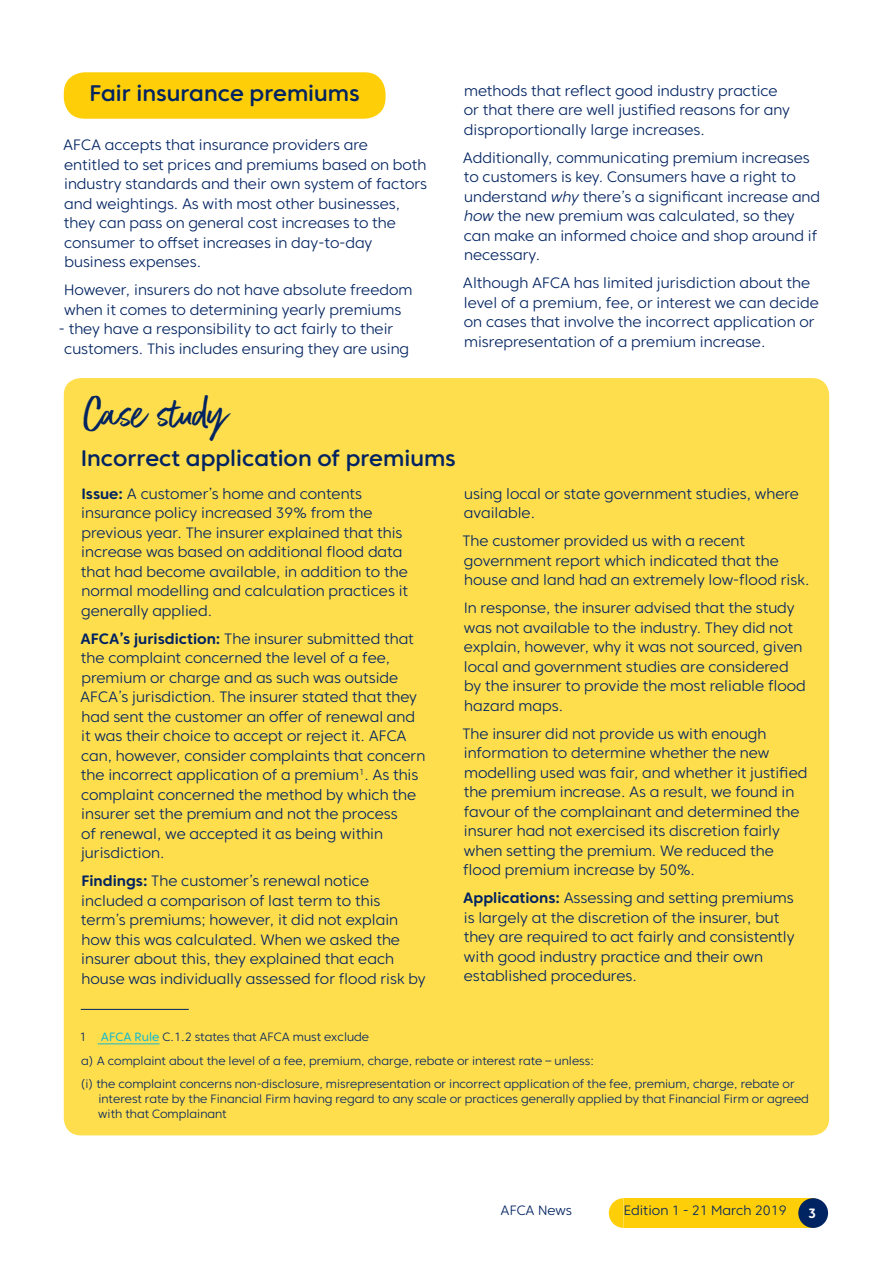
<style>
.page{position:relative;width:893px;height:1263px;background:#fff}
.page>*{position:absolute;margin:0;border:0;box-sizing:border-box;transform-origin:0 0}
.Script_heading{font:48px "Better Times";color:#002361}
.Heading_1{font:500 22.5px "Core Sans CR 55";color:#002361}
.Heading_1_-_Supernov{font:500 22.5px "Core Sans CR 55";color:#002361}
.t1{font:300 15px/19.5px "Core Sans CR 35";color:#002361}
.t2{font:300 13.5px "Core Sans CR 35";color:#002361}
.t3{font:700 13.5px "Core Sans CR 65";color:#fff}
.Footnote{font:300 12px/15px "Core Sans CR 35";color:#002361}
.s1{font-family:"Core Sans CR 35 Light It";font-weight:400}
.s2{font-family:"Core Sans CR 65";font-weight:700}
.s3{font-family:"Core Sans CR 45";font-weight:400;color:#19b9ca}
</style>
<div class="page">
<div style="left:609px;top:1198px;width:200px;height:30px;background:#fece08"></div>
<div style="left:798px;top:1198px;width:30px;height:30px;background:#002361;border-radius:50%"></div>
<div style="left:64px;top:72px;width:321px;height:47px;background:#fece08;border-radius:21px"></div>
<div style="left:64px;top:378px;width:765px;height:757px;background:#ffde4e;border-radius:17px"></div>
<hr style="left:81px;top:1009px;width:108px;height:1px;background:#002361">
<hr style="left:98px;top:1043px;width:61px;height:1px;background:#19b9ca">
<p class="Heading_1_-_Supernov" style="left:89px;top:79px;width:272px">Fair insurance premiums</p>
<p class="t1" style="left:63px;top:135px;width:365px">AFCA accepts that insurance providers are entitled to set prices and premiums based on both industry standards and their own system of factors and weightings. As with most other businesses, they can pass on general cost increases to the consumer to offset increases in day-to-day business expenses.</p>
<p class="t1" style="left:64px;top:280px;width:350px">However, insurers do not have absolute freedom when it comes to determining yearly premiums</p>
<p class="t1" style="left:64px;top:319px;width:347px;text-indent:-5px">- they have a responsibility to act fairly to their customers. This includes ensuring they are using</p>
<p class="t1" style="left:464px;top:81px;width:328px">methods that reflect good industry practice or that there are well justified reasons for any disproportionally large increases.</p>
<p class="t1" style="left:463px;top:148px;width:359px">Additionally, communicating premium increases to customers is key. Consumers have a right to understand <span class="s1">why</span> there’s a significant increase and <span class="s1">how</span> the new premium was calculated, so they can make an informed choice and shop around if necessary.</p>
<p class="t1" style="left:463px;top:273px;width:358px">Although AFCA has limited jurisdiction about the level of a premium, fee, or interest we can decide on cases that involve the incorrect application or misrepresentation of a premium increase.</p>
<p class="Script_heading" style="left:82px;top:388px;width:147px">Case study</p>
<p class="Heading_1" style="left:81px;top:444px;width:377px">Incorrect application of premiums</p>
<p class="t1" style="left:81px;top:483px;width:329px"><span class="s2">Issue:</span> A customer’s home and contents insurance policy increased 39% from the previous year. The insurer explained that this increase was based on additional flood data that had become available, in addition to the normal modelling and calculation practices it generally applied.</p>
<p class="t1" style="left:80px;top:628px;width:347px"><span class="s2">AFCA’s jurisdiction:</span> The insurer submitted that the complaint concerned the level of a fee, premium or charge and as such was outside AFCA’s jurisdiction. The insurer stated that they had sent the customer an offer of renewal and it was their choice to accept or reject it. AFCA can, however, consider complaints that concern the incorrect application of a premium<sup>1</sup>. As this complaint concerned the method by which the insurer set the premium and not the process<br>of renewal, we accepted it as being within jurisdiction.</p>
<p class="t1" style="left:81px;top:871px;width:346px"><span class="s2">Findings:</span> The customer’s renewal notice included a comparison of last term to this term’s premiums; however, it did not explain how this was calculated. When we asked the insurer about this, they explained that each house was individually assessed for flood risk by</p>
<p class="t1" style="left:464px;top:483px;width:337px">using local or state government studies, where available.</p>
<p class="t1" style="left:462px;top:531px;width:349px">The customer provided us with a recent government report which indicated that the house and land had an extremely low-flood risk.</p>
<p class="t1" style="left:464px;top:598px;width:344px">In response, the insurer advised that the study was not available to the industry. They did not explain, however, why it was not sourced, given local and government studies are considered by the insurer to provide the most reliable flood hazard maps.</p>
<p class="t1" style="left:462px;top:723px;width:346px">The insurer did not provide us with enough information to determine whether the new modelling used was fair, and whether it justified the premium increase. As a result, we found in favour of the complainant and determined the insurer had not exercised its discretion fairly when setting the premium. We reduced the flood premium increase by 50%.</p>
<p class="t1" style="left:463px;top:888px;width:333px"><span class="s2">Applications:</span> Assessing and setting premiums is largely at the discretion of the insurer, but they are required to act fairly and consistently with good industry practice and their own established procedures.</p>
<p class="Footnote" style="left:80px;top:1029px;width:291px">1 <span class="s3">AFCA Rule</span> C.1.2 states that AFCA must exclude</p>
<p class="Footnote" style="left:81px;top:1053px;width:514px">a) A complaint about the level of a fee, premium, charge, rebate or interest rate – unless:</p>
<p class="Footnote" style="left:98px;top:1076px;width:712px;text-indent:-18px">(i) the complaint concerns non-disclosure, misrepresentation or incorrect application of the fee, premium, charge, rebate or interest rate by the Financial Firm having regard to any scale or practices generally applied by that Financial Firm or agreed with that Complainant</p>
<p class="t2" style="left:501px;top:1202px;width:73px">AFCA News</p>
<p class="t2" style="left:624px;top:1202px;width:164px">Edition 1 - 21 March 2019</p>
<p class="t3" style="left:808px;top:1205px;width:10px">3</p>
</div>
